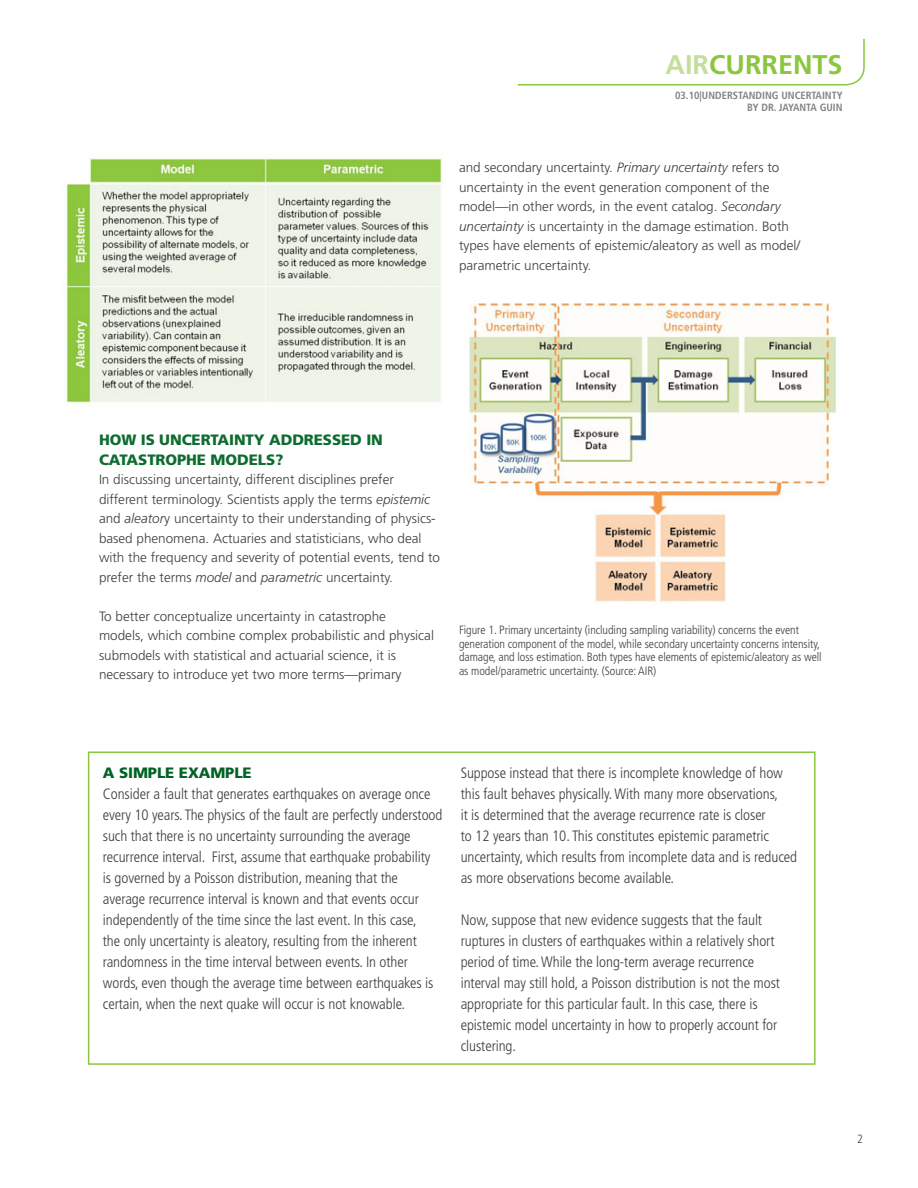
<style>
.page{position:relative;width:918px;height:1188px;background:#fff}
.page>*{position:absolute;margin:0;border:0;box-sizing:border-box;transform-origin:0 0}
.t1{font:700 27px "Frutiger LT Std";color:#8bc63e}
.t2{font:300 condensed 15px/21px "Frutiger LT Std";letter-spacing:-.005em;color:#3e3e3f}
.Body{font:900 15px/19.5px "Frutiger LT Std";letter-spacing:-.005em;color:#0e6c30}
.t3{font:900 15px "Frutiger LT Std";letter-spacing:-.005em;color:#006224}
.Body-2{font:300 13.5px/19.5px "Frutiger LT Std";color:#3e3e3f}
.copyright{font:300 condensed 12px/13.5px "Frutiger LT Std";letter-spacing:-.005em;color:#3e3e3f}
.copyright-2{font:700 condensed 10.5px/12.6px "Frutiger LT Std";color:#808285;text-align:right}
.s1{color:#c4df9b}
.s2{font-style:italic}
</style>
<div class="page">
<svg style="left:517px;top:38px;width:348px;height:48px"></svg>
<div style="left:88px;top:752px;width:728px;height:313px;border:2px solid #8bc63e"></div>
<img style="left:469px;top:303px;width:367px;height:299px">
<img style="left:66px;top:158px;width:376px;height:245px">
<p class="t1" style="left:666px;top:49px;width:179px"><span class="s1">AIR</span>CU RRENTS</p>
<p class="copyright-2" style="left:675px;top:89px;width:169px">03.10|UNDERSTANDING UNCERTAINTY<br>BY DR. JAYANTA GU IN</p>
<p class="Body-2" style="left:459px;top:158px;width:343px">and secondary uncertainty. <span class="s2">Primary uncertainty</span> refers to uncertainty in the event generation component of the model—in other words, in the event catalog. <span class="s2">Secondary uncertainty</span> is uncertainty in the damage estimation. Both types have elements of epistemic/aleatory as well as model/ parametric uncertainty.</p>
<p class="Body" style="left:99px;top:430px;width:285px">HOW IS UNCERTAINTY ADDRESSED IN<br>CATASTROPHE MODELS?</p>
<p class="Body-2" style="left:99px;top:470px;width:343px">In discussing uncertainty, different disciplines prefer different terminology. Scientists apply the terms <span class="s2">epistemic </span>and <span class="s2">aleator</span>y uncertainty to their understanding of physics&shy;based phenomena. Actuaries and statisticians, who deal with the frequency and severity of potential events, tend to prefer the terms <span class="s2">model</span> and <span class="s2">parametric</span> uncertainty.</p>
<p class="Body-2" style="left:99px;top:606px;width:337px">To better conceptualize uncertainty in catastrophe models, which combine complex probabilistic and physical submodels with statistical and actuarial science, it is necessary to introduce yet two more terms—primary</p>
<p class="copyright" style="left:459px;top:624px;width:364px">Figure 1. Primary uncertainty (including sampling variability) concerns the event generation component of the model, while secondary uncertainty concerns intensity, damage, and loss estimation. Both types have elements of epistemic/aleatory as well as model/parametric uncertainty. (Source: AIR)</p>
<p class="t3" style="left:103px;top:763px;width:27px">A SIM</p>
<p class="t3" style="left:148px;top:763px;width:105px">PLE EXAMPLE</p>
<p class="t2" style="left:103px;top:783px;width:341px">Consider a fault that generates earthquakes on average once every 10 years. The physics of the fault are perfectly understood such that there is no uncertainty surrounding the average recurrence interval. First, assume that earthquake probability is governed by a Poisson distribution, meaning that the average recurrence interval is known and that events occur independently of the time since the last event. I n this case,<br>the only uncertainty is aleatory, resulting from the inherent randomness in the time interval between events. I n other words, even though the average time between earthquakes is certain, when the next quake will occur is not knowable.</p>
<p class="t2" style="left:461px;top:762px;width:338px">Suppose instead that there is incomplete knowledge of how this fault behaves physically. With many more observations,<br>it is determined that the average recurrence rate is closer<br>to 12 years than 10. This constitutes epistemic parametric uncertainty, which results from incomplete data and is reduced as more observations become available.</p>
<p class="t2" style="left:461px;top:909px;width:321px">N ow, suppose that new evidence suggests that the fault ruptures in clusters of earthquakes within a relatively short period of time. While the long-term average recurrence interval may still hold, a Poisson distribution is not the most appropriate for this particular fault. I n this case, there is epistemic model uncertainty in how to properly account for clustering.</p>
<p class="copyright" style="left:857px;top:1132px;width:7px">2</p>
</div>
